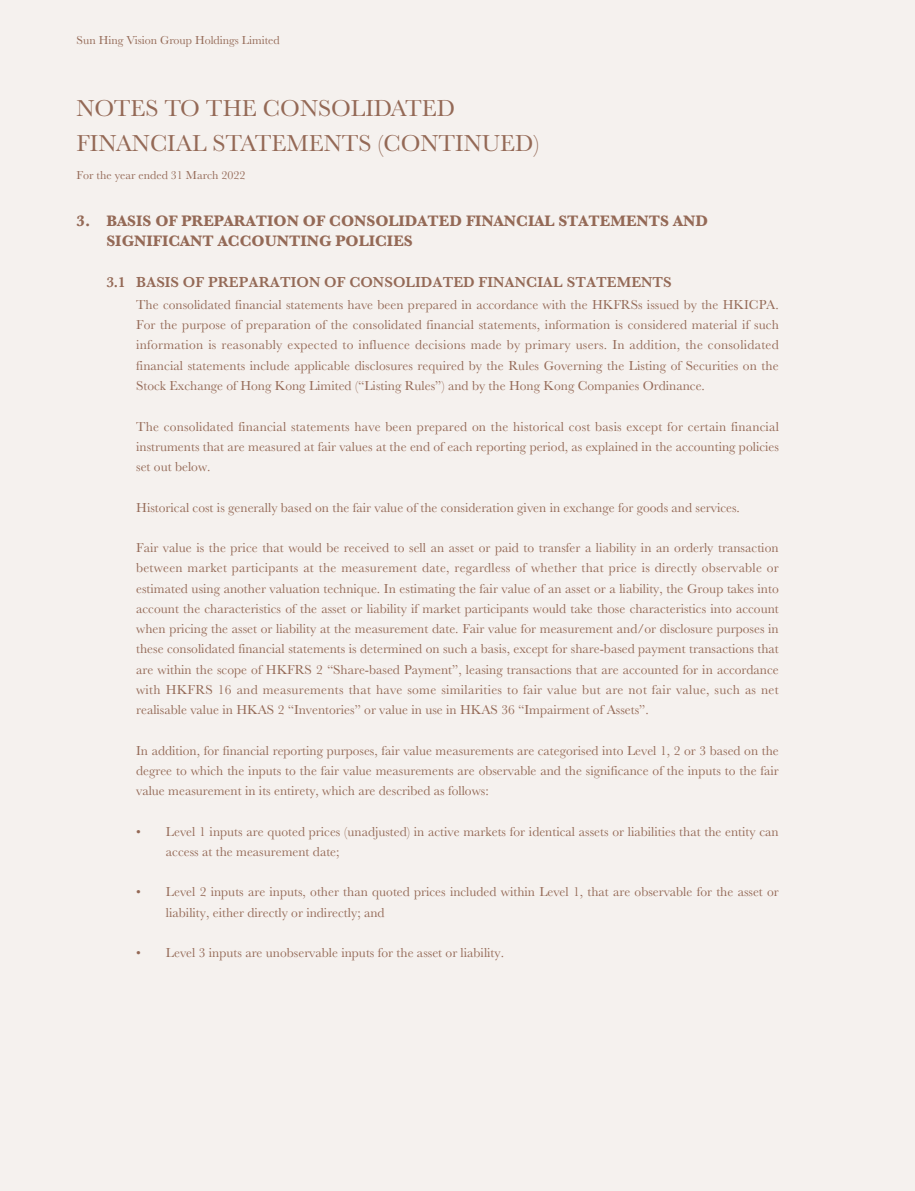
<style>
.page{position:relative;width:915px;height:1191px;background:#fff}
.page>*{position:absolute;margin:0;border:0;box-sizing:border-box;transform-origin:0 0}
.t1{font:24px/34.5px "Baskerville";color:#946956}
.t2{font:700 15.75px/20.2px "Baskerville";color:#946956}
.t3{font:600 15px "Baskerville";color:#946956}
.t4{font:13.5px/20.2px "Baskerville";color:#946956;text-align:justify}
.t5{font:12px "Baskerville";color:#946956}
</style>
<div class="page">
<hr style="left:914px;top:0;width:1px;height:1191px;background:#f5f1ee">
<div style="left:0;top:0;width:914px;height:1191px;background:#f5f1ee"></div>
<p class="t5" style="left:77px;top:32px;width:204px">Sun Hing Vision Group Holdings Limited</p>
<h1 class="t1" style="left:77px;top:92px;width:464px">NOTES TO THE CONSOLIDATED<br>FINANCIAL STATEMENTS (CONTINUED)</h1>
<p class="t5" style="left:77px;top:167px;width:170px">For the year ended 31 March 2022</p>
<p class="t2" style="left:106px;top:211px;width:603px;text-indent:-30px">3. BASIS OF PREPARATION OF CONSOLIDATED FINANCIAL STATEMENTS AND<br>SIGNIFICANT ACCOUNTING POLICIES</p>
<p class="t3" style="left:106px;top:271px;width:566px">3.1 BASIS OF PREPARATION OF CONSOLIDATED FINANCIAL STATEMENTS</p>
<p class="t4" style="left:136px;top:295px;width:644px">The consolidated financial statements have been prepared in accordance with the HKFRSs issued by the HKICPA.<br>For the purpose of preparation of the consolidated financial statements, information is considered material if such information is reasonably expected to influence decisions made by primary users. In addition, the consolidated financial statements include applicable disclosures required by the Rules Governing the Listing of Securities on the Stock Exchange of Hong Kong Limited (“Listing Rules”) and by the Hong Kong Companies Ordinance.</p>
<p class="t4" style="left:136px;top:416px;width:644px">The consolidated financial statements have been prepared on the historical cost basis except for certain financial instruments that are measured at fair values at the end of each reporting period, as explained in the accounting policies set out below.</p>
<p class="t4" style="left:136px;top:497px;width:605px">Historical cost is generally based on the fair value of the consideration given in exchange for goods and services.</p>
<p class="t4" style="left:136px;top:538px;width:644px">Fair value is the price that would be received to sell an asset or paid to transfer a liability in an orderly transaction between market participants at the measurement date, regardless of whether that price is directly observable or estimated using another valuation technique. In estimating the fair value of an asset or a liability, the Group takes into account the characteristics of the asset or liability if market participants would take those characteristics into account when pricing the asset or liability at the measurement date. Fair value for measurement and/or disclosure purposes in these consolidated financial statements is determined on such a basis, except for share-based payment transactions that are within the scope of HKFRS 2 “Share-based Payment”, leasing transactions that are accounted for in accordance with HKFRS 16 and measurements that have some similarities to fair value but are not fair value, such as net realisable value in HKAS 2 “Inventories” or value in use in HKAS 36 “Impairment of Assets”.</p>
<p class="t4" style="left:136px;top:740px;width:644px">In addition, for financial reporting purposes, fair value measurements are categorised into Level 1, 2 or 3 based on the degree to which the inputs to the fair value measurements are observable and the significance of the inputs to the fair value measurement in its entirety, which are described as follows:</p>
<p class="t4" style="left:166px;top:821px;width:614px;text-indent:-30px">• Level 1 inputs are quoted prices (unadjusted) in active markets for identical assets or liabilities that the entity can access at the measurement date;</p>
<p class="t4" style="left:166px;top:882px;width:614px;text-indent:-30px">• Level 2 inputs are inputs, other than quoted prices included within Level 1, that are observable for the asset or liability, either directly or indirectly; and</p>
<p class="t4" style="left:136px;top:943px;width:369px">• Level 3 inputs are unobservable inputs for the asset or liability.</p>
</div>
